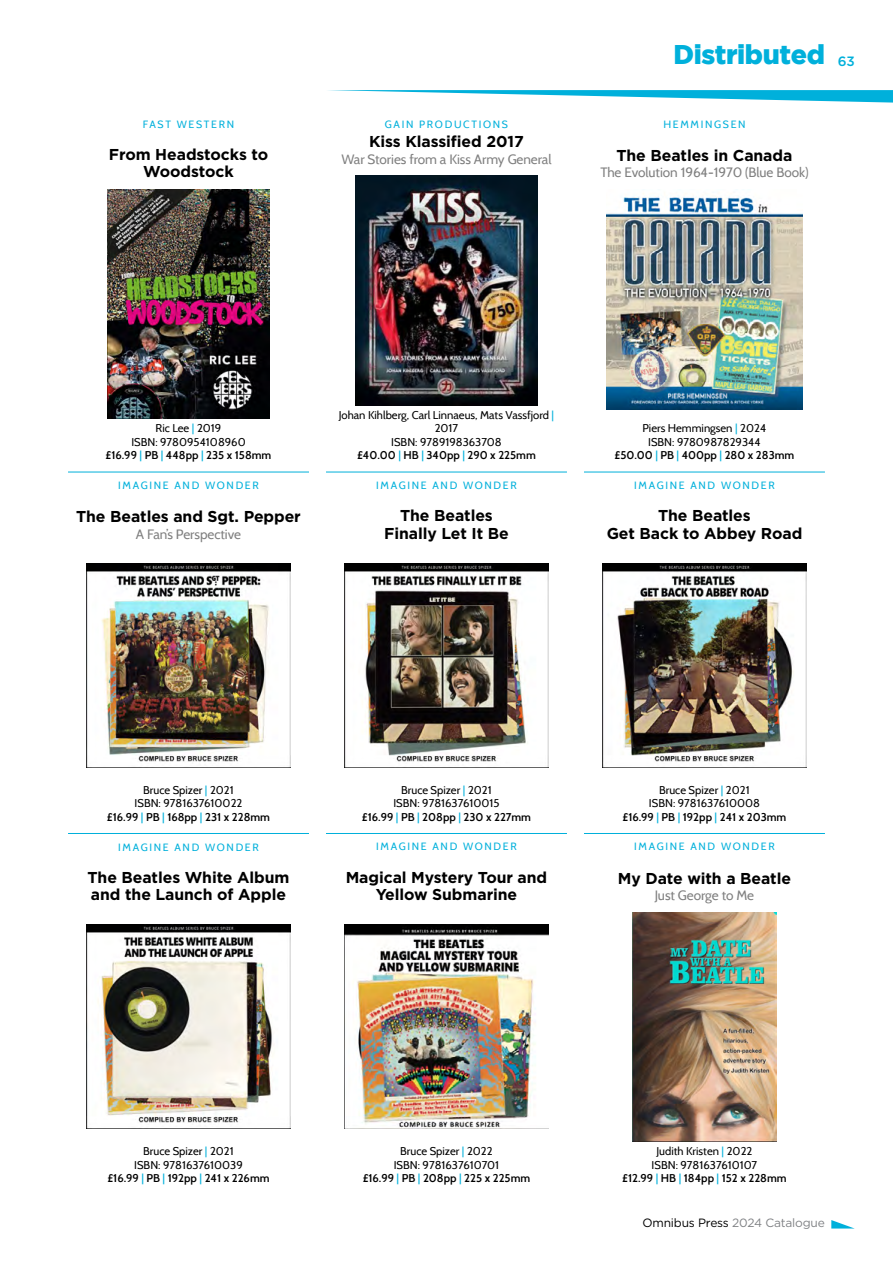
<style>
.page{position:relative;width:893px;height:1263px;background:#fff}
.page>*{position:absolute;margin:0;border:0;box-sizing:border-box;transform-origin:0 0}
.t1{font:900 27px "Gotham";letter-spacing:-.015em;color:#00b0db}
.t2{font:700 15.75px/17.2px "Gotham";letter-spacing:-.005em;color:#000;text-align:center}
.t3{font:13.5px "Cabin";letter-spacing:-.005em;color:#808080}
.t4{font:500 13.5px "Gotham";color:#00b0db}
.t5{font:12px "Gotham";letter-spacing:-.015em;color:#808285}
.t6{font:11.25px/13.5px "Cabin";color:#000;text-align:center}
.t7{font:10.5px "Cabin";letter-spacing:.16em;color:#00b0db}
.s1{color:#00b0db}
.s2{font-weight:600}
.s3{font-weight:600;color:#00b0db}
.s4{color:#000}
</style>
<div class="page">
<hr style="left:68px;top:472px;width:241px;height:1px;background:#00b0db">
<hr style="left:68px;top:833px;width:241px;height:1px;background:#00b0db">
<hr style="left:326px;top:472px;width:241px;height:1px;background:#00b0db">
<hr style="left:326px;top:833px;width:241px;height:1px;background:#00b0db">
<hr style="left:584px;top:472px;width:241px;height:1px;background:#00b0db">
<hr style="left:584px;top:833px;width:241px;height:1px;background:#00b0db">
<svg style="left:831px;top:1220px;width:22px;height:8px"></svg>
<svg style="left:328px;top:90px;width:565px;height:13px"></svg>
<img style="left:107px;top:189px;width:163px;height:230px">
<img style="left:86px;top:563px;width:205px;height:204px">
<img style="left:86px;top:925px;width:205px;height:204px">
<img style="left:356px;top:176px;width:181px;height:229px">
<img style="left:344px;top:563px;width:205px;height:204px">
<img style="left:344px;top:925px;width:205px;height:204px">
<img style="left:606px;top:193px;width:196px;height:216px">
<img style="left:602px;top:563px;width:204px;height:204px">
<img style="left:633px;top:912px;width:143px;height:230px">
<h1 class="t1" style="left:673px;top:39px;width:153px">Distributed</h1>
<p class="t4" style="left:838px;top:54px;width:19px">63</p>
<p class="t7" style="left:143px;top:117px;width:93px">FAST WESTERN</p>
<p class="t7" style="left:385px;top:117px;width:125px">GAIN PRODUCTIONS</p>
<p class="t7" style="left:663px;top:117px;width:84px">HEMMINGSEN</p>
<h2 class="t2" style="left:109px;top:146px;width:161px">From Headstocks to<br>Woodstock</h2>
<h2 class="t2" style="left:369px;top:133px;width:156px">Kiss Klassified 2017</h2>
<p class="t3" style="left:341px;top:151px;width:212px">War Stories from a Kiss Army General</p>
<h2 class="t2" style="left:616px;top:146px;width:177px">The Beatles in Canada</h2>
<p class="t3" style="left:600px;top:164px;width:210px">The Evolution 1964-1970 (Blue Book)</p>
<p class="t6" style="left:106px;top:421px;width:167px">Ric Lee <span class="s1">|</span> 2019<br>ISBN: 9780954108960<br><span class="s2">£16.99</span> <span class="s3">|</span> <span class="s2">PB</span> <span class="s3">|</span> <span class="s2">448pp</span> <span class="s3">|</span> <span class="s2">235 x 158mm</span></p>
<p class="t6" style="left:339px;top:408px;width:217px">Johan Kihlberg, Carl Linnaeus, Mats Vassfjord <span class="s1">|<br></span>2017<br>ISBN: 9789198363708<br><span class="s2">£40.00</span> <span class="s3">|</span> <span class="s2">HB</span> <span class="s3">|</span> <span class="s2">340pp</span> <span class="s3">|</span> <span class="s2">290 x 225mm</span></p>
<p class="t6" style="left:614px;top:421px;width:181px">Piers Hemmingsen <span class="s1">|</span> 2024<br>ISBN: 9780987829344<br><span class="s2">£50.00</span> <span class="s3">|</span> <span class="s2">PB</span> <span class="s3">|</span> <span class="s2">400pp</span> <span class="s3">|</span> <span class="s2">280 x 283mm</span></p>
<p class="t7" style="left:118px;top:479px;width:142px">IMAGINE AND WONDER</p>
<p class="t7" style="left:376px;top:479px;width:142px">IMAGINE AND WONDER</p>
<p class="t7" style="left:634px;top:479px;width:142px">IMAGINE AND WONDER</p>
<h2 class="t2" style="left:76px;top:508px;width:226px">The Beatles and Sgt. Pepper</h2>
<p class="t3" style="left:136px;top:525px;width:107px">A Fan’s Perspective</p>
<h2 class="t2" style="left:384px;top:507px;width:126px">The Beatles<br>Finally Let It Be</h2>
<h2 class="t2" style="left:607px;top:507px;width:197px">The Beatles<br>Get Back to Abbey Road</h2>
<p class="t6" style="left:107px;top:783px;width:165px">Bruce Spizer <span class="s1">|</span> 2021<br>ISBN: 9781637610022<br><span class="s2">£16.99</span> <span class="s3">|</span> <span class="s2">PB</span> <span class="s3">|</span> <span class="s2">168pp</span> <span class="s3">|</span> <span class="s2">231 x 228mm</span></p>
<p class="t6" style="left:362px;top:783px;width:171px">Bruce Spizer <span class="s1">|</span> 2021<br>ISBN: 9781637610015<br><span class="s2">£16.99</span> <span class="s3">|</span> <span class="s2">PB</span> <span class="s3">|</span> <span class="s2">208pp</span> <span class="s3">|</span> <span class="s2">230 x 227mm</span></p>
<p class="t6" style="left:622px;top:783px;width:165px">Bruce Spizer <span class="s1">|</span> 2021<br>ISBN: 9781637610008<br><span class="s2">£16.99</span> <span class="s3">|</span> <span class="s2">PB</span> <span class="s3">|</span> <span class="s2">192pp</span> <span class="s3">|</span> <span class="s2">241 x 203mm</span></p>
<p class="t7" style="left:118px;top:841px;width:142px">IMAGINE AND WONDER</p>
<p class="t7" style="left:376px;top:840px;width:142px">IMAGINE AND WONDER</p>
<p class="t7" style="left:634px;top:840px;width:142px">IMAGINE AND WONDER</p>
<h2 class="t2" style="left:88px;top:868px;width:203px;text-align:left">The Beatles White Album and the Launch of Apple</h2>
<h2 class="t2" style="left:346px;top:868px;width:203px">Magical Mystery Tour and<br>Yellow Submarine</h2>
<h2 class="t2" style="left:618px;top:869px;width:175px">My Date with a Beatle</h2>
<p class="t3" style="left:655px;top:887px;width:101px">Just George to Me</p>
<p class="t6" style="left:107px;top:1144px;width:164px">Bruce Spizer <span class="s1">|</span> 2021<br>ISBN: 9781637610039<br><span class="s2">£16.99</span> <span class="s3">|</span> <span class="s2">PB</span> <span class="s3">|</span> <span class="s2">192pp</span> <span class="s3">|</span> <span class="s2">241 x 226mm</span></p>
<p class="t6" style="left:363px;top:1144px;width:169px">Bruce Spizer <span class="s1">|</span> 2022<br>ISBN: 9781637610701<br><span class="s2">£16.99</span> <span class="s3">|</span> <span class="s2">PB</span> <span class="s3">|</span> <span class="s2">208pp</span> <span class="s3">|</span> <span class="s2">225 x 225mm</span></p>
<p class="t6" style="left:622px;top:1144px;width:166px">Judith Kristen <span class="s1">|</span> 2022<br>ISBN: 9781637610107<br><span class="s2">£12.99</span> <span class="s3">|</span> <span class="s2">HB</span> <span class="s3">|</span> <span class="s2">184pp</span> <span class="s3">|</span> <span class="s2">152 x 228mm</span></p>
<p class="t5" style="left:642px;top:1216px;width:184px"><span class="s4">Omnibus Press</span> 2024 Catalogue</p>
</div>
